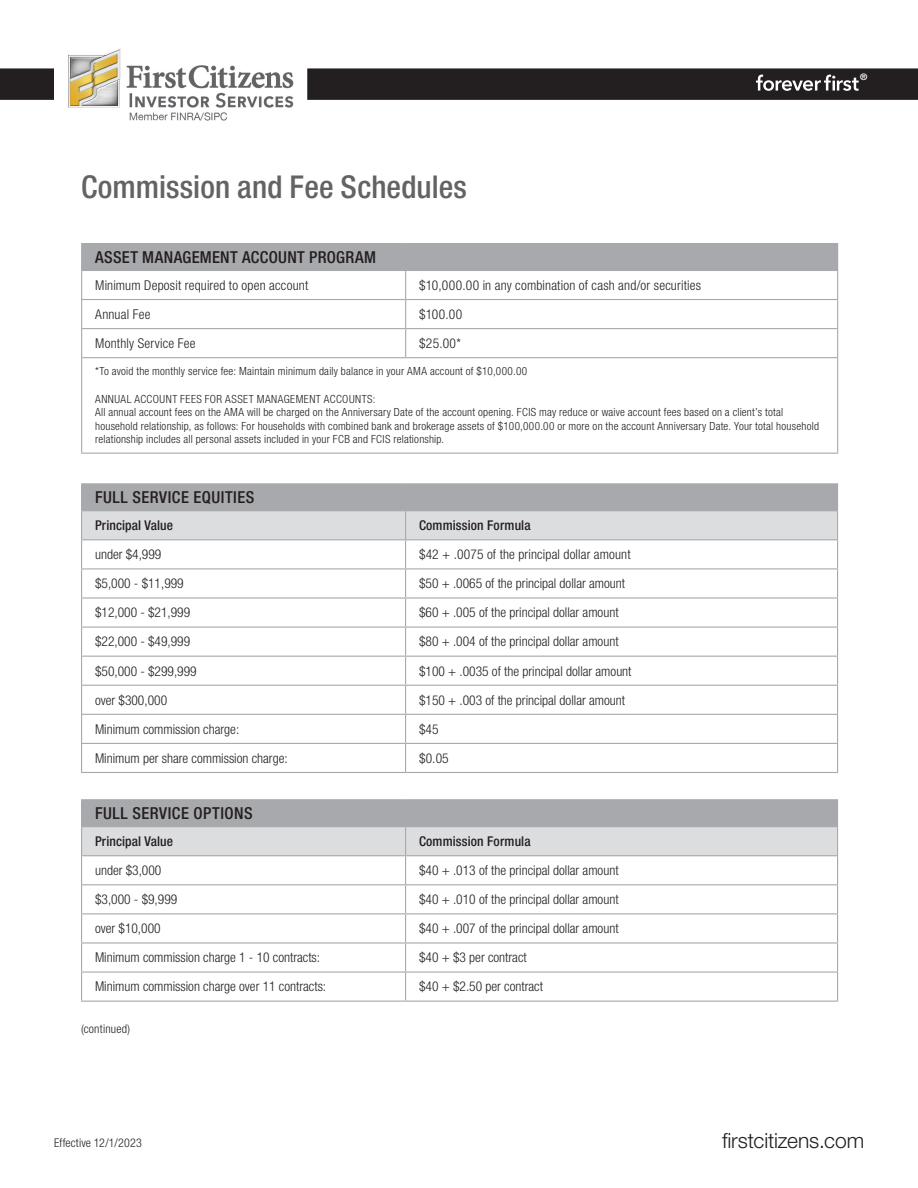
<style>
.page{position:relative;width:918px;height:1188px;background:#fff}
.page>*{position:absolute;margin:0;border:0;box-sizing:border-box;transform-origin:0 0}
.t1{font:500 condensed 31.5px "Helvetica Neue LT Std";letter-spacing:.005em;color:#636366}
.t2{font:300 21px "Helvetica Neue LT Std";letter-spacing:-.005em;color:#231f20}
.t3{font:500 condensed 16.5px "Helvetica Neue LT Std";letter-spacing:.025em;color:#231f20}
.t4{font:300 condensed 13.5px "Helvetica Neue LT Std";color:#231f20}
.t5{font:500 condensed 13.5px "Helvetica Neue LT Std";letter-spacing:.01em;color:#231f20}
.t6{font:300 condensed 12px "Helvetica Neue LT Std";letter-spacing:.015em;color:#231f20}
.t7{font:300 condensed 11.25px/13.5px "Helvetica Neue LT Std";letter-spacing:.02em;color:#231f20}
.t8{font:300 condensed 11.25px "Helvetica Neue LT Std";letter-spacing:.04em;color:#231f20}
.t9{font:700 9px "Helvetica Neue LT Std";color:#fff}
</style>
<div class="page">
<div style="left:0;top:68px;width:54px;height:32px;background:#231f20"></div>
<img style="left:68px;top:49px;width:226px;height:72px">
<svg style="left:307px;top:68px;width:611px;height:32px;background:#2d292a"></svg>
<div style="left:82px;top:244px;width:756px;height:26px;background:#a8a9ad"></div>
<hr style="left:81px;top:243px;width:325px;height:1px;background:#a8a9ad">
<hr style="left:406px;top:243px;width:432px;height:1px;background:#a8a9ad">
<hr style="left:81px;top:270px;width:325px;height:1px;background:#a8a9ad">
<hr style="left:406px;top:270px;width:432px;height:1px;background:#a8a9ad">
<hr style="left:81px;top:299px;width:325px;height:1px;background:#a8a9ad">
<hr style="left:406px;top:299px;width:432px;height:1px;background:#a8a9ad">
<hr style="left:81px;top:328px;width:325px;height:1px;background:#a8a9ad">
<hr style="left:406px;top:328px;width:432px;height:1px;background:#a8a9ad">
<svg style="left:405px;top:271px;width:1px;height:86px"></svg>
<hr style="left:81px;top:357px;width:325px;height:1px;background:#a8a9ad">
<svg style="left:81px;top:244px;width:1px;height:141px"></svg>
<hr style="left:406px;top:357px;width:432px;height:1px;background:#a8a9ad">
<svg style="left:837px;top:271px;width:1px;height:114px"></svg>
<hr style="left:81px;top:385px;width:1px;height:68px;background:#a8a9ad">
<hr style="left:837px;top:385px;width:1px;height:68px;background:#a8a9ad">
<hr style="left:81px;top:453px;width:325px;height:1px;background:#a8a9ad">
<hr style="left:406px;top:453px;width:432px;height:1px;background:#a8a9ad">
<hr style="left:81px;top:483px;width:325px;height:1px;background:#a8a9ad">
<hr style="left:406px;top:483px;width:432px;height:1px;background:#a8a9ad">
<hr style="left:81px;top:772px;width:325px;height:1px;background:#a8a9ad">
<hr style="left:406px;top:772px;width:432px;height:1px;background:#a8a9ad">
<svg style="left:81px;top:484px;width:757px;height:288px"></svg>
<hr style="left:81px;top:799px;width:325px;height:1px;background:#a8a9ad">
<hr style="left:406px;top:799px;width:432px;height:1px;background:#a8a9ad">
<hr style="left:81px;top:1001px;width:325px;height:1px;background:#a8a9ad">
<hr style="left:406px;top:1001px;width:432px;height:1px;background:#a8a9ad">
<svg style="left:81px;top:800px;width:757px;height:201px"></svg>
<h1 class="t1" style="left:81px;top:168px;width:387px">Commission and Fee Schedules</h1>
<h2 class="t3" style="left:95px;top:247px;width:282px">ASSET MANAGEMENT ACCOUNT PROGRAM</h2>
<p class="t4" style="left:95px;top:277px;width:215px">Minimum Deposit required to open account</p>
<p class="t4" style="left:419px;top:277px;width:284px">$10,000.00 in any combination of cash and/or securities</p>
<p class="t4" style="left:95px;top:306px;width:57px">Annual Fee</p>
<p class="t4" style="left:419px;top:306px;width:45px">$100.00</p>
<p class="t4" style="left:95px;top:335px;width:102px">Monthly Service Fee</p>
<p class="t4" style="left:419px;top:335px;width:43px">$25.00*</p>
<p class="t7" style="left:95px;top:365px;width:434px">*To avoid the monthly service fee: Maintain minimum daily balance in your AMA account of $10,000.00</p>
<h3 class="t8" style="left:95px;top:392px;width:282px">ANNUAL ACCOUNT FEES FOR ASSET MANAGEMENT ACCOUNTS:</h3>
<p class="t7" style="left:95px;top:406px;width:725px">All annual account fees on the AMA will be charged on the Anniversary Date of the account opening. FCIS may reduce or waive account fees based on a client’s total household relationship, as follows: For households with combined bank and brokerage assets of $100,000.00 or more on the account Anniversary Date. Your total household relationship includes all personal assets included in your FCB and FCIS relationship.</p>
<h2 class="t3" style="left:95px;top:488px;width:161px">FULL SERVICE EQUITIES</h2>
<p class="t5" style="left:95px;top:517px;width:80px">Principal Value</p>
<p class="t5" style="left:419px;top:517px;width:113px">Commission Formula</p>
<p class="t4" style="left:95px;top:547px;width:68px">under $4,999</p>
<p class="t4" style="left:419px;top:547px;width:213px">$42 + .0075 of the principal dollar amount</p>
<p class="t4" style="left:95px;top:576px;width:90px">$5,000 - $11,999</p>
<p class="t4" style="left:419px;top:576px;width:208px">$50 + .0065 of the principal dollar amount</p>
<p class="t4" style="left:95px;top:605px;width:97px">$12,000 - $21,999</p>
<p class="t4" style="left:419px;top:605px;width:201px">$60 + .005 of the principal dollar amount</p>
<p class="t4" style="left:95px;top:634px;width:97px">$22,000 - $49,999</p>
<p class="t4" style="left:419px;top:634px;width:201px">$80 + .004 of the principal dollar amount</p>
<p class="t4" style="left:95px;top:663px;width:103px">$50,000 - $299,999</p>
<p class="t4" style="left:419px;top:663px;width:214px">$100 + .0035 of the principal dollar amount</p>
<p class="t4" style="left:95px;top:692px;width:74px">over $300,000</p>
<p class="t4" style="left:419px;top:692px;width:208px">$150 + .003 of the principal dollar amount</p>
<p class="t4" style="left:95px;top:721px;width:146px">Minimum commission charge:</p>
<p class="t4" style="left:419px;top:721px;width:21px">$45</p>
<p class="t4" style="left:95px;top:750px;width:194px">Minimum per share commission charge:</p>
<p class="t4" style="left:419px;top:750px;width:31px">$0.05</p>
<h2 class="t3" style="left:95px;top:803px;width:159px">FULL SERVICE OPTIONS</h2>
<p class="t5" style="left:95px;top:833px;width:80px">Principal Value</p>
<p class="t5" style="left:419px;top:833px;width:113px">Commission Formula</p>
<p class="t4" style="left:95px;top:863px;width:68px">under $3,000</p>
<p class="t4" style="left:419px;top:863px;width:201px">$40 + .013 of the principal dollar amount</p>
<p class="t4" style="left:95px;top:892px;width:84px">$3,000 - $9,999</p>
<p class="t4" style="left:419px;top:892px;width:201px">$40 + .010 of the principal dollar amount</p>
<p class="t4" style="left:95px;top:921px;width:67px">over $10,000</p>
<p class="t4" style="left:419px;top:921px;width:201px">$40 + .007 of the principal dollar amount</p>
<p class="t4" style="left:95px;top:950px;width:227px">Minimum commission charge 1 - 10 contracts:</p>
<p class="t4" style="left:419px;top:950px;width:109px">$40 + $3 per contract</p>
<p class="t4" style="left:95px;top:979px;width:233px">Minimum commission charge over 11 contracts:</p>
<p class="t4" style="left:419px;top:979px;width:125px">$40 + $2.50 per contract</p>
<p class="t6" style="left:81px;top:1022px;width:51px">(continued)</p>
<p class="t9" style="left:860px;top:72px;width:9px">®</p>
<p class="t6" style="left:54px;top:1136px;width:89px">Effective 12/1/2023</p>
<h2 class="t2" style="left:722px;top:1127px;width:144px">firstcitizens.com</h2>
</div>
